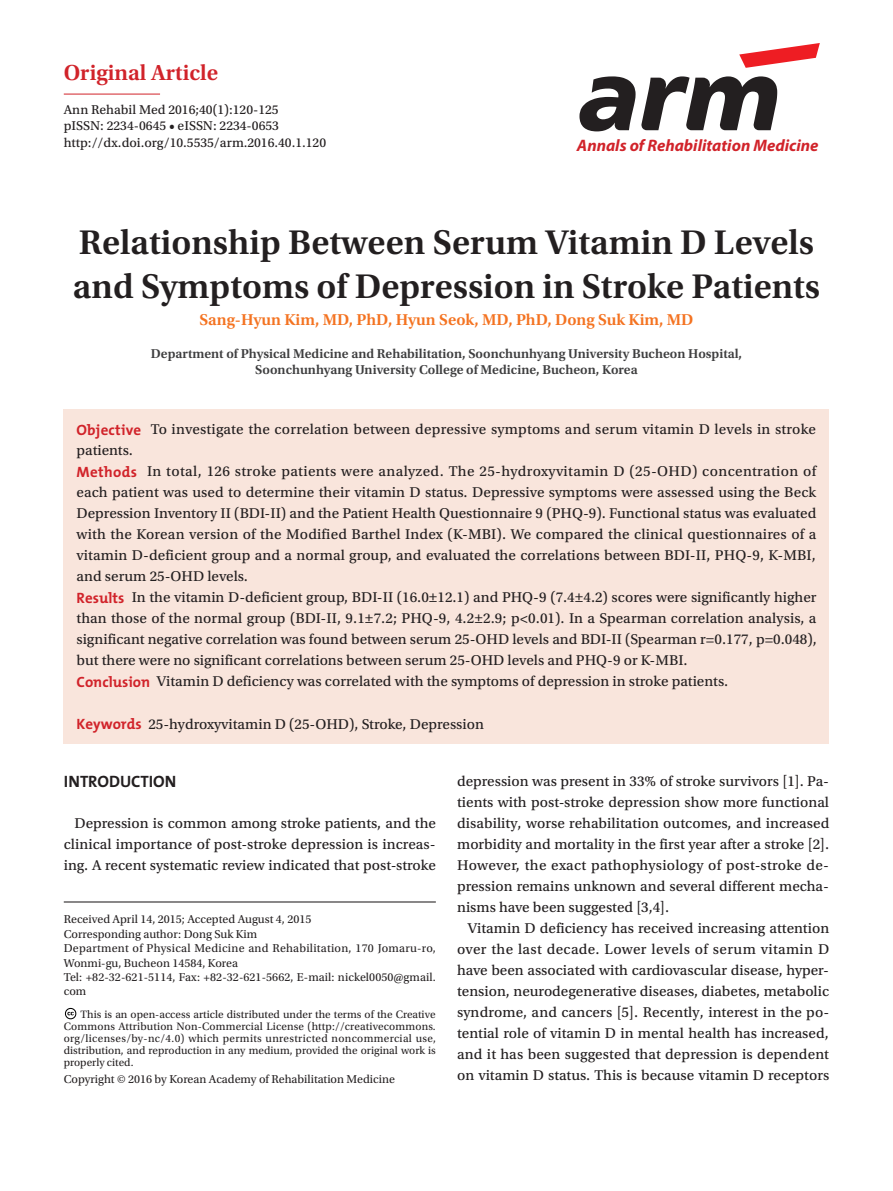
<style>
.page{position:relative;width:893px;height:1191px;background:#fff}
.page>*{position:absolute;margin:0;border:0;box-sizing:border-box;transform-origin:0 0}
.t1{font:600 36px/43.2px "Utopia Std";color:#231f20}
.t2{font:600 22.8px "Utopia Std";color:#d1232a}
.t3{font:italic 700 16.65px "Myriad Pro";color:#d1232a}
.t4{font:600 16.5px "Utopia Std";color:#f47321}
.t5{font:700 16.5px "The Mix";color:#231f20}
.t6{font:15px/21px "Utopia Std Capt";color:#231f20;text-align:justify}
.t7{font:600 13.5px/16.2px "Utopia Std";color:#3e3e3f;text-align:center}
.t8{font:13.5px/16.2px "Utopia Std Capt";color:#231f20}
.t9{font:12px/14.4px "Utopia Std";color:#231f20}
.t10{font:11.25px/12px "Utopia Std";color:#231f20;text-align:justify}
.s1{font-family:"The Mix";font-weight:700;color:#d1232a}
</style>
<div class="page">
<svg style="left:579px;top:76px;width:198px;height:55px"></svg>
<svg style="left:739px;top:43px;width:81px;height:25px"></svg>
<hr style="left:64px;top:94px;width:96px;height:1px;background:#d1232a">
<hr style="left:64px;top:901px;width:372px;height:1px;background:#231f20">
<svg style="left:64px;top:1007px;width:13px;height:13px"></svg>
<div style="left:64px;top:409px;width:765px;height:335px;background:#f9e5dc"></div>
<h2 class="t2" style="left:64px;top:59px;width:156px">Original Article</h2>
<p class="t8" style="left:64px;top:102px;width:264px">Ann Rehabil Med 2016;40(1):120-125<br>pISSN: 2234-0645 • eISSN: 2234-0653 http://dx.doi.org/10.5535/arm.2016.40.1.120</p>
<p class="t3" style="left:577px;top:135px;width:243px">Annals of Rehabilitation Medicine</p>
<h1 class="t1" style="left:73px;top:222px;width:749px">Relationship Between Serum Vitamin D Levels and Symptoms of Depression in Stroke Patients</h1>
<p class="t4" style="left:200px;top:310px;width:495px">Sang-Hyun Kim, MD, PhD, Hyun Seok, MD, PhD, Dong Suk Kim, MD</p>
<p class="t7" style="left:151px;top:346px;width:593px">Department of Physical Medicine and Rehabilitation, Soonchunhyang University Bucheon Hospital,<br>Soonchunhyang University College of Medicine, Bucheon, Korea</p>
<p class="t6" style="left:77px;top:419px;width:742px;text-align:left"><span class="s1">Objective</span> To investigate the correlation between depressive symptoms and serum vitamin D levels in stroke patients.<br><span class="s1">Methods</span> In total, 126 stroke patients were analyzed. The 25-hydroxyvitamin D (25-OHD) concentration of each patient was used to determine their vitamin D status. Depressive symptoms were assessed using the Beck Depression Inventory II (BDI-II) and the Patient Health Questionnaire 9 (PHQ-9). Functional status was evaluated with the Korean version of the Modified Barthel Index (K-MBI). We compared the clinical questionnaires of a vitamin D-deficient group and a normal group, and evaluated the correlations between BDI-II, PHQ-9, K-MBI, and serum 25-OHD levels.<br><span class="s1">Results</span> In the vitamin D-deficient group, BDI-II (16.0±12.1) and PHQ-9 (7.4±4.2) scores were significantly higher than those of the normal group (BDI-II, 9.1±7.2; PHQ-9, 4.2±2.9; p&lt;0.01). In a Spearman correlation analysis, a significant negative correlation was found between serum 25-OHD levels and BDI-II (Spearman r=0.177, p=0.048), but there were no significant correlations between serum 25-OHD levels and PHQ-9 or K-MBI.<br><span class="s1">Conclusion</span> Vitamin D deficiency was correlated with the symptoms of depression in stroke patients.</p>
<p class="t6" style="left:77px;top:713px;width:409px"><span class="s1">Keywords</span> 25-hydroxyvitamin D (25-OHD), Stroke, Depression</p>
<p class="t5" style="left:64px;top:768px;width:114px">INTRODUCTION</p>
<p class="t6" style="left:64px;top:813px;width:374px;text-indent:11px">Depression is common among stroke patients, and the clinical importance of post-stroke depression is increas&shy;ing. A recent systematic review indicated that post-stroke</p>
<p class="t9" style="left:64px;top:912px;width:373px">Received April 14, 2015; Accepted August 4, 2015<br>Corresponding author: Dong Suk Kim<br>Department of Physical Medicine and Rehabilitation, 170 Jomaru-ro, Wonmi-gu, Bucheon 14584, Korea<br>Tel: +82-32-621-5114, Fax: +82-32-621-5662, E-mail: nickel0050@gmail. com</p>
<p class="t10" style="left:64px;top:1008px;width:374px;text-indent:17px">This is an open-access article distributed under the terms of the Creative Commons Attribution Non-Commercial License (http://creativecommons. org/licenses/by-nc/4.0) which permits unrestricted noncommercial use, distribution, and reproduction in any medium, provided the original work is properly cited.</p>
<p class="t9" style="left:64px;top:1071px;width:333px">Copyright © 2016 by Korean Academy of Rehabilitation Medicine</p>
<p class="t6" style="left:457px;top:771px;width:374px">depression was present in 33% of stroke survivors [1]. Pa&shy;tients with post-stroke depression show more functional disability, worse rehabilitation outcomes, and increased morbidity and mortality in the first year after a stroke [2].<br>However, the exact pathophysiology of post-stroke de&shy;pression remains unknown and several different mecha&shy;nisms have been suggested [3,4].</p>
<p class="t6" style="left:457px;top:918px;width:374px;text-indent:11px">Vitamin D deficiency has received increasing attention over the last decade. Lower levels of serum vitamin D have been associated with cardiovascular disease, hyper&shy;tension, neurodegenerative diseases, diabetes, metabolic syndrome, and cancers [5]. Recently, interest in the po&shy;tential role of vitamin D in mental health has increased, and it has been suggested that depression is dependent on vitamin D status. This is because vitamin D receptors</p>
</div>
